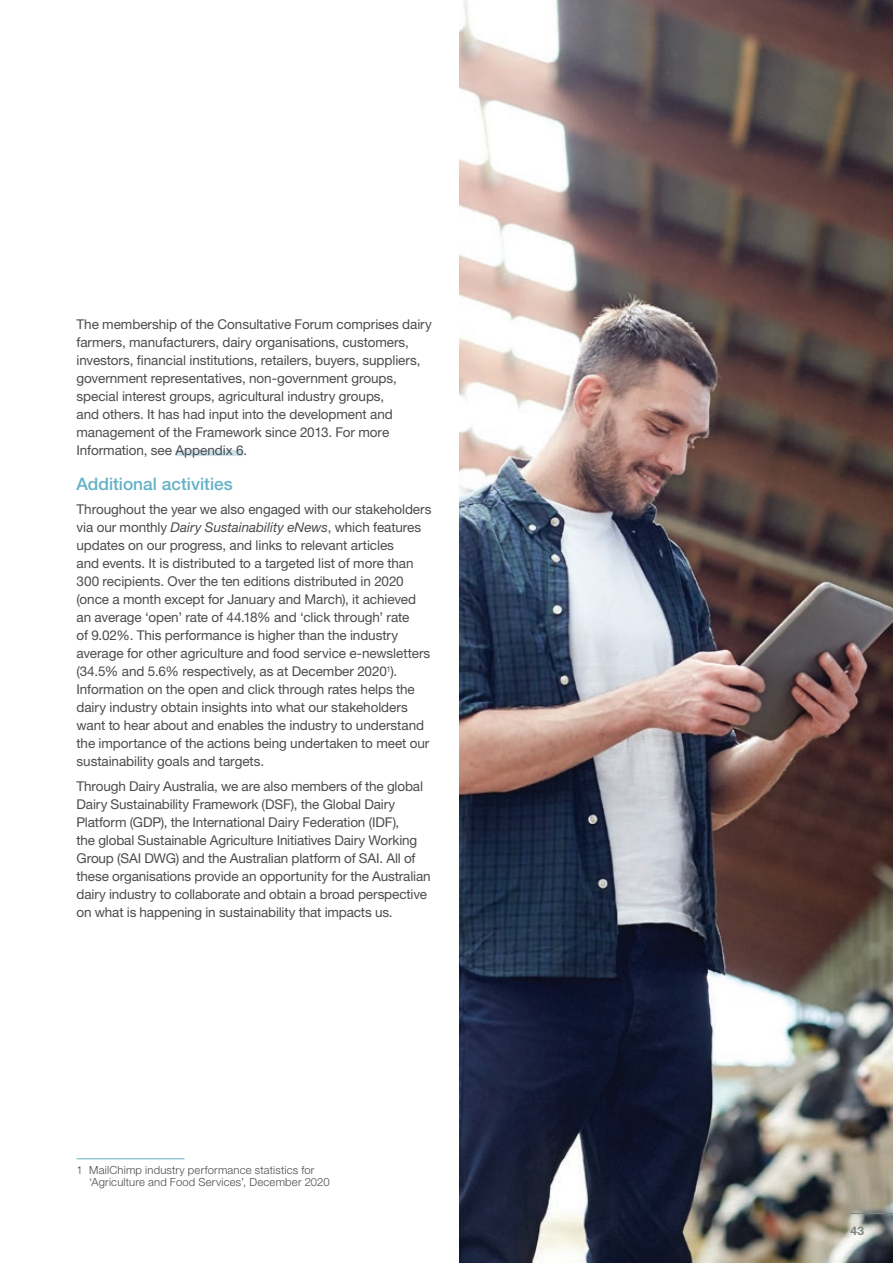
<style>
.page{position:relative;width:893px;height:1263px;background:#fff}
.page>*{position:absolute;margin:0;border:0;box-sizing:border-box;transform-origin:0 0}
.t1{font:500 17.25px "Helvetica Neue LT Std";color:#65b1c6}
.t2{font:13.5px/18px "Helvetica Neue LT Std";letter-spacing:-.005em;color:#4b4c4d}
.t3{font:700 12px "Helvetica Neue LT Std";color:#808285}
.t4{font:300 11.25px/12.8px "Helvetica Neue LT Std";letter-spacing:.015em;color:#4b4c4d}
.s1{font-style:italic}
</style>
<div class="page">
<img style="left:459px;top:0;width:434px;height:1263px">
<div style="left:175px;top:450px;width:68px;height:6px;background:#cee2eb"></div>
<hr style="left:77px;top:1158px;width:108px;height:1px;background:#65b1c6">
<hr style="left:850px;top:1213px;width:43px;height:1px;background:#808285">
<p class="t2" style="left:77px;top:315px;width:357px">The membership of the Consultative Forum comprises dairy farmers, manufacturers, dairy organisations, customers, investors, financial institutions, retailers, buyers, suppliers, government representatives, non-government groups, special interest groups, agricultural industry groups,<br>and others. It has had input into the development and management of the Framework since 2013. For more Information, see Appendix 6.</p>
<p class="t1" style="left:77px;top:474px;width:158px">Additional activities</p>
<p class="t2" style="left:77px;top:500px;width:356px">Throughout the year we also engaged with our stakeholders via our monthly <span class="s1">Dairy Sustainability eNews</span>, which features updates on our progress, and links to relevant articles<br>and events. It is distributed to a targeted list of more than 300 recipients. Over the ten editions distributed in 2020 (once a month except for January and March), it achieved an average ‘open’ rate of 44.18% and ‘click through’ rate<br>of 9.02%. This performance is higher than the industry average for other agriculture and food service e-newsletters (34.5% and 5.6% respectively, as at December 2020<sup>1</sup>).<br>Information on the open and click through rates helps the dairy industry obtain insights into what our stakeholders want to hear about and enables the industry to understand the importance of the actions being undertaken to meet our sustainability goals and targets.</p>
<p class="t2" style="left:77px;top:777px;width:356px">Through Dairy Australia, we are also members of the global Dairy Sustainability Framework (DSF), the Global Dairy Platform (GDP), the International Dairy Federation (IDF),<br>the global Sustainable Agriculture Initiatives Dairy Working Group (SAI DWG) and the Australian platform of SAI. All of these organisations provide an opportunity for the Australian dairy industry to collaborate and obtain a broad perspective on what is happening in sustainability that impacts us.</p>
<p class="t4" style="left:89px;top:1163px;width:242px;text-indent:-13px">1 MailChimp industry performance statistics for ‘Agriculture and Food Services’, December 2020</p>
<p class="t3" style="left:850px;top:1223px;width:15px">43</p>
</div>
